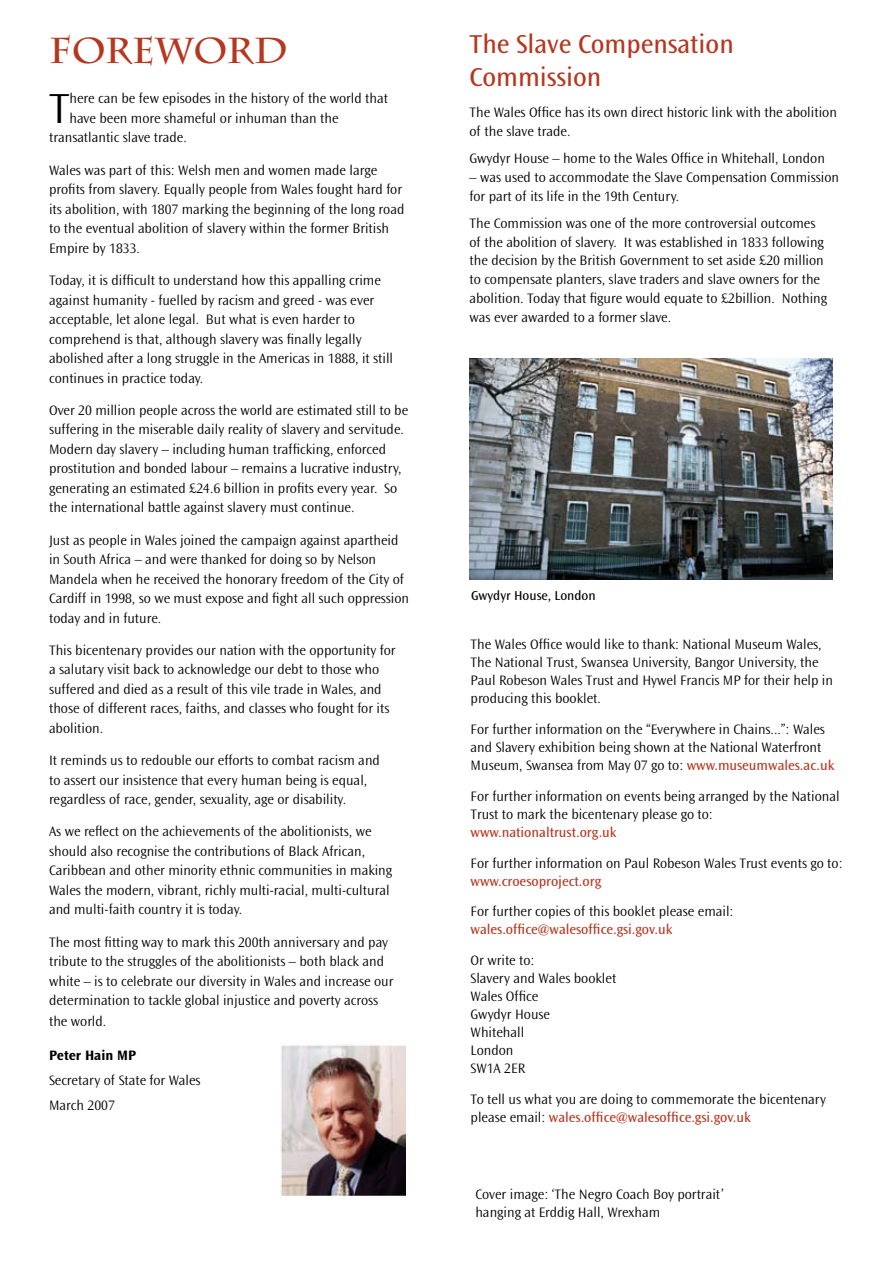
<style>
.page{position:relative;width:893px;height:1263px;background:#fff}
.page>*{position:absolute;margin:0;border:0;box-sizing:border-box;transform-origin:0 0}
.t1{font:300 43.8px "Ocean Sans Std";color:#000}
.t2{font:700 36px "Charlemagne Std";color:#b63720}
.t3{font:27px/32.4px "Ocean Sans Std";color:#b63720}
.t4{font:300 14.25px/19.5px "Ocean Sans Std";color:#000}
.t5{font:14.25px "Ocean Sans Std";color:#b63720}
.t6{font:700 14.25px "Ocean Sans Std";color:#000}
.t7{font:13.5px "Ocean Sans Std";color:#000}
.s1{font-weight:400;color:#b63720}
</style>
<div class="page">
<img style="left:469px;top:358px;width:364px;height:221px">
<img style="left:283px;top:1047px;width:122px;height:147px">
<div style="left:280px;top:1044px;width:128px;height:153px;border:2px solid #fff"></div>
<h2 class="t2" style="left:49px;top:29px;width:240px">FOREWORD</h2>
<h1 class="t1" style="left:49px;top:84px;width:22px">T</h1>
<p class="t4" style="left:70px;top:89px;width:320px">here can be few episodes in the history of the world that</p>
<p class="t4" style="left:70px;top:109px;width:271px">have been more shameful or inhuman than the</p>
<p class="t4" style="left:49px;top:128px;width:139px">transatlantic slave trade.</p>
<p class="t4" style="left:49px;top:160px;width:357px">Wales was part of this: Welsh men and women made large profits from slavery. Equally people from Wales fought hard for its abolition, with 1807 marking the beginning of the long road to the eventual abolition of slavery within the former British Empire by 1833.</p>
<p class="t4" style="left:49px;top:271px;width:346px">Today, it is difficult to understand how this appalling crime against humanity - fuelled by racism and greed - was ever acceptable, let alone legal. But what is even harder to comprehend is that, although slavery was finally legally abolished after a long struggle in the Americas in 1888, it still continues in practice today.</p>
<p class="t4" style="left:49px;top:400px;width:361px">Over 20 million people across the world are estimated still to be suffering in the miserable daily reality of slavery and servitude.<br>Modern day slavery – including human trafficking, enforced prostitution and bonded labour – remains a lucrative industry, generating an estimated £24.6 billion in profits every year. So the international battle against slavery must continue.</p>
<p class="t4" style="left:49px;top:530px;width:362px">Just as people in Wales joined the campaign against apartheid in South Africa – and were thanked for doing so by Nelson Mandela when he received the honorary freedom of the City of Cardiff in 1998, so we must expose and fight all such oppression today and in future.</p>
<p class="t4" style="left:49px;top:641px;width:348px">This bicentenary provides our nation with the opportunity for a salutary visit back to acknowledge our debt to those who suffered and died as a result of this vile trade in Wales, and those of different races, faiths, and classes who fought for its abolition.</p>
<p class="t4" style="left:49px;top:751px;width:332px">It reminds us to redouble our efforts to combat racism and to assert our insistence that every human being is equal, regardless of race, gender, sexuality, age or disability.</p>
<p class="t4" style="left:49px;top:822px;width:345px">As we reflect on the achievements of the abolitionists, we should also recognise the contributions of Black African, Caribbean and other minority ethnic communities in making Wales the modern, vibrant, richly multi-racial, multi-cultural and multi-faith country it is today.</p>
<p class="t4" style="left:49px;top:932px;width:346px">The most fitting way to mark this 200th anniversary and pay tribute to the struggles of the abolitionists – both black and white – is to celebrate our diversity in Wales and increase our determination to tackle global injustice and poverty across</p>
<p class="t4" style="left:49px;top:1012px;width:59px">the world.</p>
<p class="t6" style="left:49px;top:1047px;width:88px">Peter Hain MP</p>
<p class="t4" style="left:49px;top:1068px;width:153px;line-height:25.2px">Secretary of State for Wales<br>March 2007</p>
<h3 class="t3" style="left:469px;top:28px;width:266px">The Slave Compensation<br>Commission</h3>
<p class="t4" style="left:469px;top:103px;width:369px;line-height:18.8px">The Wales Office has its own direct historic link with the abolition of the slave trade.</p>
<p class="t4" style="left:469px;top:149px;width:357px">Gwydyr House – home to the Wales Office in Whitehall, London</p>
<p class="t4" style="left:469px;top:168px;width:371px;line-height:18.8px">– was used to accommodate the Slave Compensation Commission for part of its life in the 19th Century.</p>
<p class="t4" style="left:469px;top:214px;width:359px;line-height:18.8px">The Commission was one of the more controversial outcomes of the abolition of slavery. It was established in 1833 following the decision by the British Government to set aside £20 million to compensate planters, slave traders and slave owners for the abolition. Today that figure would equate to £2billion. Nothing was ever awarded to a former slave.</p>
<p class="t7" style="left:471px;top:588px;width:126px">Gwydyr House, London</p>
<p class="t4" style="left:471px;top:636px;width:364px;line-height:18px">The Wales Office would like to thank: National Museum Wales, The National Trust, Swansea University, Bangor University, the Paul Robeson Wales Trust and Hywel Francis MP for their help in producing this booklet.</p>
<p class="t4" style="left:471px;top:720px;width:365px;line-height:18px">For further information on the “Everywhere in Chains...”: Wales and Slavery exhibition being shown at the National Waterfront<br>Museum, Swansea from May 07 go to: <span class="s1">www.museumwales.ac.uk</span></p>
<p class="t4" style="left:471px;top:787px;width:371px;line-height:18px">For further information on events being arranged by the National<br>Trust to mark the bicentenary please go to:</p>
<p class="t5" style="left:471px;top:824px;width:148px">www.nationaltrust.org.uk</p>
<p class="t4" style="left:471px;top:853px;width:374px">For further information on Paul Robeson Wales Trust events go to:</p>
<p class="t5" style="left:471px;top:873px;width:132px">www.croesoproject.org</p>
<p class="t4" style="left:471px;top:902px;width:265px">For further copies of this booklet please email:</p>
<p class="t5" style="left:471px;top:922px;width:203px">wales.office@walesoffice.gsi.gov.uk</p>
<p class="t4" style="left:471px;top:951px;width:147px;line-height:18px">Or write to:<br>Slavery and Wales booklet<br>Wales Office<br>Gwydyr House<br>Whitehall<br>London<br>SW1A 2ER</p>
<p class="t4" style="left:471px;top:1090px;width:357px;line-height:18px">To tell us what you are doing to commemorate the bicentenary please email: <span class="s1">wales.office@walesoffice.gsi.gov.uk</span></p>
<p class="t4" style="left:475px;top:1185px;width:250px;line-height:18px">Cover image: ‘The Negro Coach Boy portrait’ hanging at Erddig Hall, Wrexham</p>
</div>
